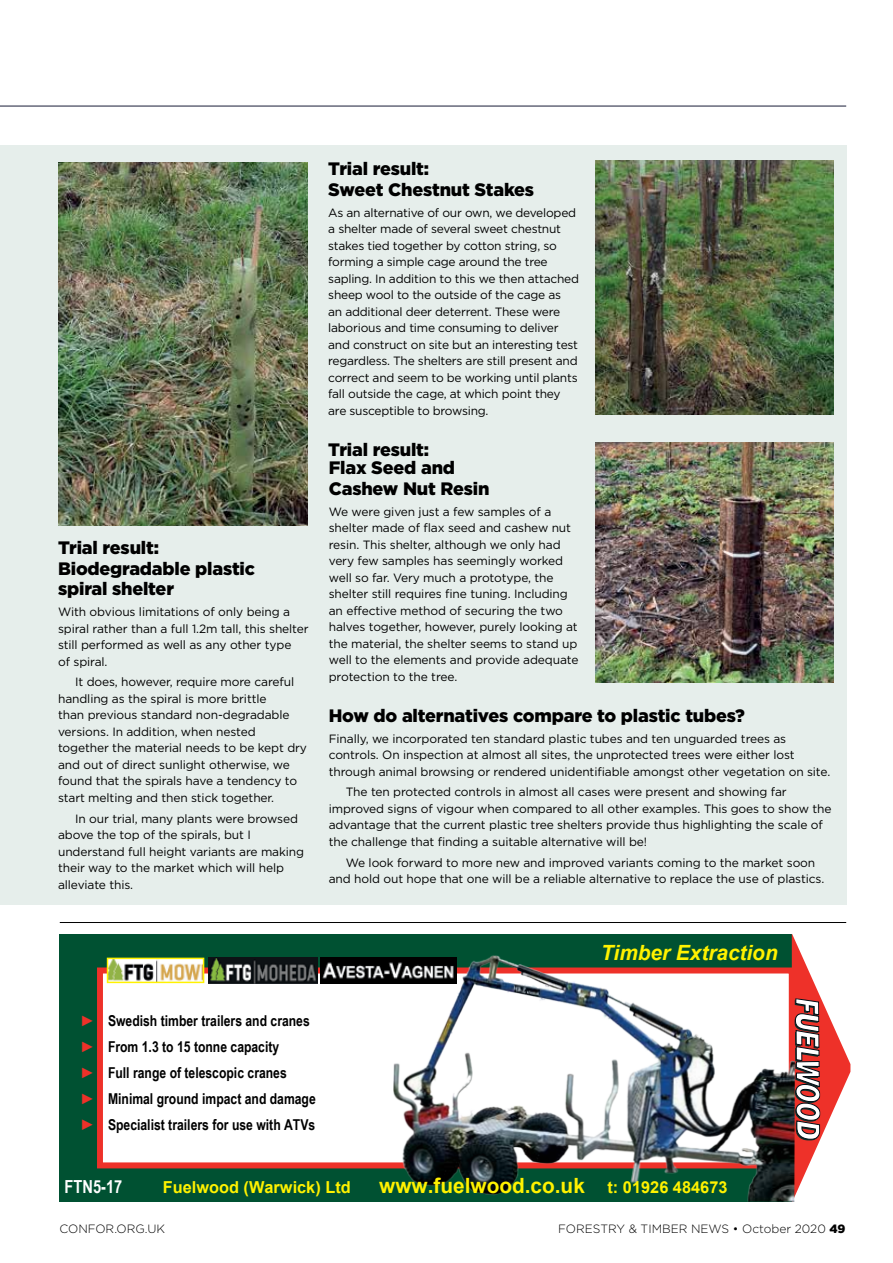
<style>
.page{position:relative;width:893px;height:1263px;background:#fff}
.page>*{position:absolute;margin:0;border:0;box-sizing:border-box;transform-origin:0 0}
.t1{font:700 21px "Arial";color:#fff200}
.t2{font:italic 700 21px "Arial";color:#fff200}
.t3{font:900 18px/20.7px "Gotham";letter-spacing:-.01em;color:#000}
.t4{font:700 18px "Arial Narrow";color:#fff}
.t5{font:700 16.5px "Arial";color:#fff200}
.t6{font:700 15px/26px "Arial Narrow";color:#000}
.t7{font:12px/16.5px "Gotham";letter-spacing:-.01em;color:#000}
.t8{font:300 12px "Gotham";color:#000}
.s1{font-family:"Times New Roman";color:#ee3129}
.s2{font-family:"Times New Roman";font-weight:400;color:#ee3129}
.s3{font-weight:900}
</style>
<div class="page">
<div style="left:60px;top:934px;width:732px;height:268px;background:#005132"></div>
<div style="left:100px;top:970px;width:692px;height:195px;background:#fff"></div>
<div style="left:97px;top:967px;width:698px;height:201px;border:6px solid #ee3129"></div>
<svg style="left:792px;top:934px;width:58px;height:262px"></svg>
<img style="left:109px;top:960px;width:93px;height:21px">
<div style="left:107px;top:958px;width:97px;height:25px;border:1px solid #fff200"></div>
<img style="left:393px;top:955px;width:402px;height:247px">
<img style="left:209px;top:958px;width:108px;height:25px">
<img style="left:320px;top:958px;width:136px;height:25px">
<div style="left:0;top:145px;width:846px;height:760px;background:#e6eeeb"></div>
<hr style="left:0;top:105px;width:846px;height:2px;background:#656879">
<hr style="left:60px;top:922px;width:786px;height:1px;background:#000">
<img style="left:58px;top:162px;width:250px;height:363px">
<img style="left:596px;top:160px;width:237px;height:254px">
<img style="left:596px;top:443px;width:237px;height:239px">
<h2 class="t3" style="left:58px;top:537px;width:198px">Trial result:<br>Biodegradable plastic spiral shelter</h2>
<p class="t7" style="left:58px;top:603px;width:252px">With obvious limitations of only being a spiral rather than a full 1.2m tall, this shelter still performed as well as any other type<br>of spiral.</p>
<p class="t7" style="left:58px;top:674px;width:250px;text-indent:17px">It does, however, require more careful handling as the spiral is more brittle<br>than previous standard non-degradable versions. In addition, when nested together the material needs to be kept dry and out of direct sunlight otherwise, we found that the spirals have a tendency to start melting and then stick together.</p>
<p class="t7" style="left:58px;top:810px;width:247px;text-indent:17px">In our trial, many plants were browsed above the top of the spirals, but I understand full height variants are making their way to the market which will help alleviate this.</p>
<h2 class="t3" style="left:328px;top:158px;width:207px">Trial result:<br>Sweet Chestnut Stakes</h2>
<p class="t7" style="left:328px;top:204px;width:252px">As an alternative of our own, we developed a shelter made of several sweet chestnut stakes tied together by cotton string, so forming a simple cage around the tree sapling. In addition to this we then attached sheep wool to the outside of the cage as<br>an additional deer deterrent. These were laborious and time consuming to deliver and construct on site but an interesting test regardless. The shelters are still present and correct and seem to be working until plants fall outside the cage, at which point they are susceptible to browsing.</p>
<h2 class="t3" style="left:328px;top:440px;width:128px;line-height:18px">Trial result:<br>Flax Seed and</h2>
<h2 class="t3" style="left:329px;top:478px;width:162px">Cashew Nut Resin</h2>
<p class="t7" style="left:329px;top:503px;width:251px">We were given just a few samples of a shelter made of flax seed and cashew nut resin. This shelter, although we only had very few samples has seemingly worked well so far. Very much a prototype, the shelter still requires fine tuning. Including an effective method of securing the two halves together, however, purely looking at the material, the shelter seems to stand up well to the elements and provide adequate protection to the tree.</p>
<h2 class="t3" style="left:329px;top:704px;width:418px">How do alternatives compare to plastic tubes?</h2>
<p class="t7" style="left:329px;top:730px;width:503px">Finally, we incorporated ten standard plastic tubes and ten unguarded trees as controls. On inspection at almost all sites, the unprotected trees were either lost through animal browsing or rendered unidentifiable amongst other vegetation on site.</p>
<p class="t7" style="left:329px;top:783px;width:504px;text-indent:17px">The ten protected controls in almost all cases were present and showing far improved signs of vigour when compared to all other examples. This goes to show the advantage that the current plastic tree shelters provide thus highlighting the scale of the challenge that finding a suitable alternative will be!</p>
<p class="t7" style="left:329px;top:854px;width:497px;text-indent:17px">We look forward to more new and improved variants coming to the market soon and hold out hope that one will be a reliable alternative to replace the use of plastics.</p>
<p class="t6" style="left:80px;top:1007px;width:237px"><span class="s1">►</span> Swedish timber trailers and cranes <span class="s1">►</span> From 1.3 to 15 tonne capacity<br><span class="s1">►</span> Full range of telescopic cranes<br><span class="s1">►</span> Minimal ground impact and damage <span class="s2">►</span> Specialist trailers for use with ATVs</p>
<h1 class="t2" style="left:601px;top:939px;width:178px">Timber Extraction</h1>
<h3 class="t5" style="left:163px;top:1175px;width:189px">Fuelwood (Warwick) Ltd</h3>
<h1 class="t1" style="left:379px;top:1170px;width:207px">www.fuelwood.co.uk</h1>
<h3 class="t5" style="left:607px;top:1175px;width:122px">t: 01926 484673</h3>
<p class="t8" style="left:60px;top:1222px;width:107px">CONFOR.ORG.UK</p>
<p class="t8" style="left:558px;top:1222px;width:289px">FORESTRY &amp; TIMBER NEWS • October 2020 <span class="s3">49</span></p>
<h2 class="t4" style="left:65px;top:1173px;width:59px">FTN5-17</h2>
</div>
